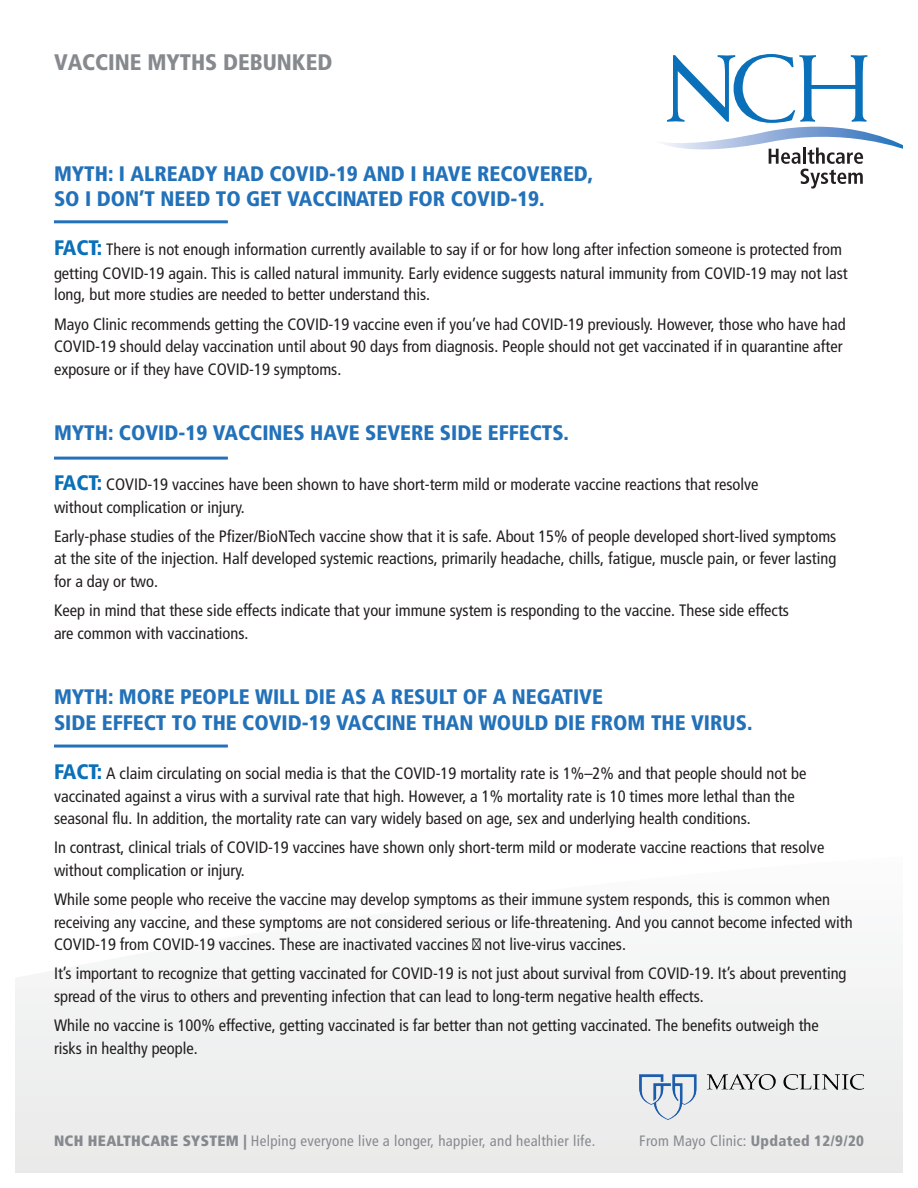
<style>
.page{position:relative;width:918px;height:1188px;background:#fff}
.page>*{position:absolute;margin:0;border:0;box-sizing:border-box;transform-origin:0 0}
.t1{font:22.5px "Frutiger LT 77 Blk Cn";color:#868a8e}
.t2{font:21px/25.2px "Frutiger LT 77 Blk Cn";color:#2271b9}
.t3{font:16.5px/22.5px "Frutiger LT 57 Cn";color:#231f20}
.t4{font:15px "Frutiger LT 57 Cn";letter-spacing:.02em;color:#868a8e}
.s1{font-family:"Frutiger LT 77 Blk Cn";font-size:21px;color:#0970b9}
.s2{font-family:"Frutiger LT 87 X Blk Cn"}
.s3{font-family:"Frutiger LT 77 Blk Cn"}
</style>
<div class="page">
<div style="left:16px;top:968px;width:886px;height:50px;background:#f3f3f4"></div>
<svg style="left:661px;top:54px;width:241px;height:135px"></svg>
<hr style="left:54px;top:220px;width:174px;height:3px;background:#2271b9">
<hr style="left:54px;top:457px;width:174px;height:3px;background:#2271b9">
<hr style="left:54px;top:745px;width:174px;height:3px;background:#2271b9">
<div style="left:639px;top:985px;width:225px;height:187px;background:#edeeee"></div>
<h1 class="t1" style="left:54px;top:48px;width:280px">VACCINE MYTHS DEBUNKED</h1>
<p class="t2" style="left:54px;top:161px;width:541px">MYTH: I ALREADY HAD COVID-19 AND I HAVE RECOVERED,<br>SO I DON’T NEED TO GET VACCINATED FOR COVID-19.</p>
<p class="t3" style="left:54px;top:238px;width:795px;line-height:23.5px"><span class="s1">FACT:</span> There is not enough information currently available to say if or for how long after infection someone is protected from getting COVID-19 again. This is called natural immunity. Early evidence suggests natural immunity from COVID-19 may not last</p>
<p class="t3" style="left:54px;top:280px;width:793px;line-height:29.2px">long, but more studies are needed to better understand this.<br>Mayo Clinic recommends getting the COVID-19 vaccine even if you’ve had COVID-19 previously. However, those who have had</p>
<p class="t3" style="left:54px;top:335px;width:790px">COVID-19 should delay vaccination until about 90 days from diagnosis. People should not get vaccinated if in quarantine after exposure or if they have COVID-19 symptoms.</p>
<p class="t2" style="left:54px;top:420px;width:517px">MYTH: COVID-19 VACCINES HAVE SEVERE SIDE EFFECTS.</p>
<p class="t3" style="left:54px;top:473px;width:706px"><span class="s1">FACT:</span> COVID-19 vaccines have been shown to have short-term mild or moderate vaccine reactions that resolve without complication or injury.</p>
<p class="t3" style="left:54px;top:525px;width:784px;text-align:justify">Early-phase studies of the Pfizer/BioNTech vaccine show that it is safe. About 15% of people developed short-lived symptoms at the site of the injection. Half developed systemic reactions, primarily headache, chills, fatigue, muscle pain, or fever lasting for a day or two.</p>
<p class="t3" style="left:54px;top:599px;width:737px">Keep in mind that these side effects indicate that your immune system is responding to the vaccine. These side effects are common with vaccinations.</p>
<p class="t2" style="left:54px;top:684px;width:700px">MYTH: MORE PEOPLE WILL DIE AS A RESULT OF A NEGATIVE<br>SIDE EFFECT TO THE COVID-19 VACCINE THAN WOULD DIE FROM THE VIRUS.</p>
<p class="t3" style="left:54px;top:762px;width:754px"><span class="s1">FACT:</span> A claim circulating on social media is that the COVID-19 mortality rate is 1%–2% and that people should not be vaccinated against a virus with a survival rate that high. However, a 1% mortality rate is 10 times more lethal than the seasonal flu. In addition, the mortality rate can vary widely based on age, sex and underlying health conditions.</p>
<p class="t3" style="left:54px;top:836px;width:772px">In contrast, clinical trials of COVID-19 vaccines have shown only short-term mild or moderate vaccine reactions that resolve without complication or injury.</p>
<p class="t3" style="left:54px;top:888px;width:800px">While some people who receive the vaccine may develop symptoms as their immune system responds, this is common when receiving any vaccine, and these symptoms are not considered serious or life-threatening. And you cannot become infected with<br>COVID-19 from COVID-19 vaccines. These are inactivated vaccines ― not live-virus vaccines.</p>
<p class="t3" style="left:54px;top:962px;width:794px">It’s important to recognize that getting vaccinated for COVID-19 is not just about survival from COVID-19. It’s about preventing spread of the virus to others and preventing infection that can lead to long-term negative health effects.</p>
<p class="t3" style="left:54px;top:1014px;width:766px">While no vaccine is 100% effective, getting vaccinated is far better than not getting vaccinated. The benefits outweigh the risks in healthy people.</p>
<p class="t4" style="left:54px;top:1132px;width:543px"><span class="s2">NCH HEALTHCARE SYSTEM |</span> Helping everyone live a longer, happier, and healthier life.</p>
<p class="t4" style="left:639px;top:1132px;width:226px">From Mayo Clinic: <span class="s3">Updated 12/9/20</span></p>
</div>
